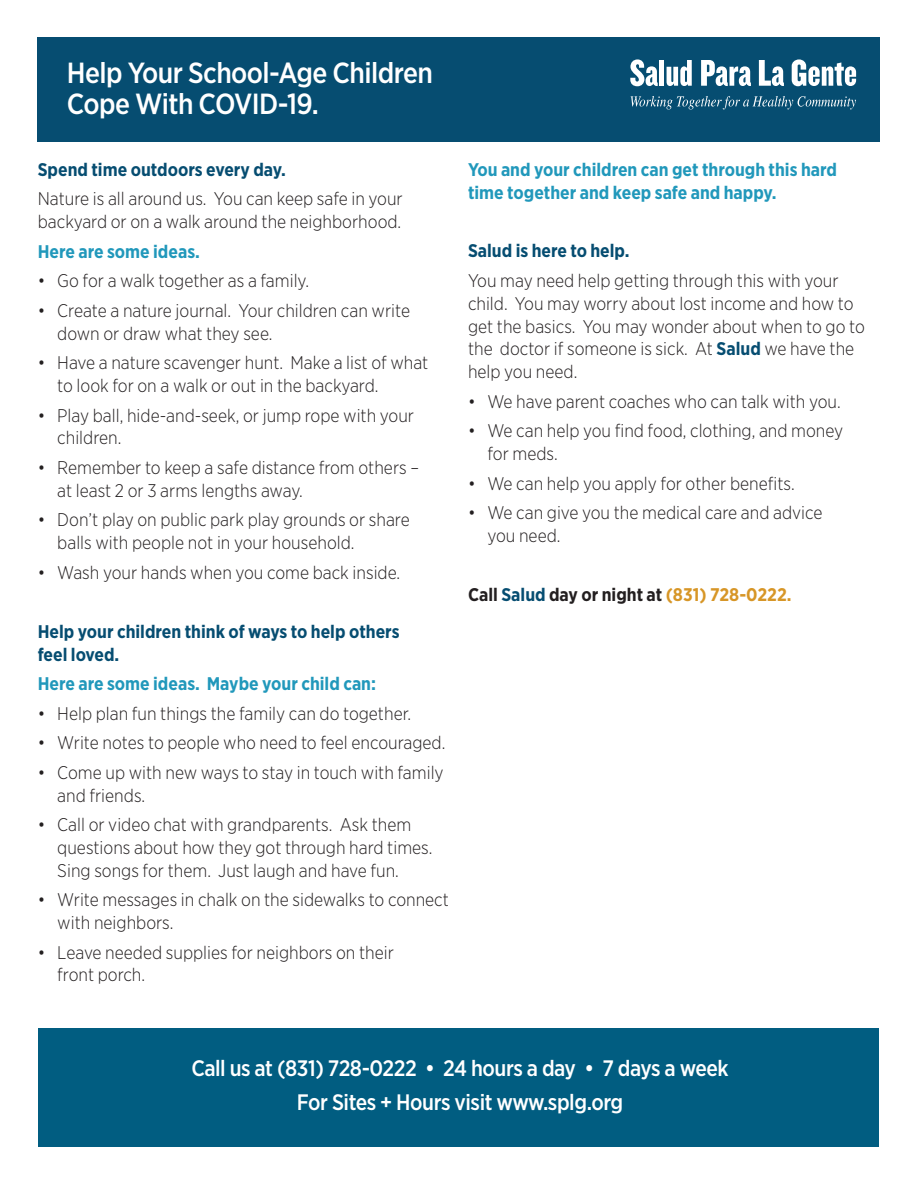
<style>
.page{position:relative;width:918px;height:1188px;background:#fff}
.page>*{position:absolute;margin:0;border:0;box-sizing:border-box;transform-origin:0 0}
.t1{font:500 29.1px/31.7px "Gotham Narrow";letter-spacing:-.02em;color:#fff}
.t2{font:500 22.35px "Gotham Narrow";letter-spacing:-.02em;color:#fff}
.t3{font:300 18.3px/22.8px "Gotham Narrow";color:#231f20}
.t4{font:700 18.3px/22.8px "Gotham Narrow";color:#2198bb}
.t5{font:700 18.3px/22.8px "Gotham Narrow";color:#064d71}
.t6{font:700 18.3px "Gotham Narrow";color:#231f20}
.s1{font-weight:700;color:#064d71}
.s2{color:#064d71}
.s3{color:#d79627}
</style>
<div class="page">
<div style="left:38px;top:38px;width:842px;height:104px;background:#064d71"></div>
<svg style="left:630px;top:59px;width:28px;height:27px"></svg>
<div style="left:659px;top:60px;width:5px;height:26px;background:#fff"></div>
<svg style="left:667px;top:60px;width:25px;height:26px"></svg>
<svg style="left:701px;top:60px;width:50px;height:26px"></svg>
<svg style="left:759px;top:60px;width:25px;height:26px"></svg>
<svg style="left:792px;top:59px;width:64px;height:27px"></svg>
<svg style="left:630px;top:96px;width:226px;height:14px"></svg>
<div style="left:38px;top:1028px;width:841px;height:119px;background:#015d81"></div>
<p class="t1" style="left:67px;top:56px;width:367px">Help Your School-Age Children<br>Cope With COVID-19.</p>
<p class="t5" style="left:38px;top:158px;width:250px">Spend time outdoors every day.</p>
<p class="t3" style="left:38px;top:187px;width:366px">Nature is all around us. You can keep safe in your backyard or on a walk around the neighborhood.</p>
<p class="t4" style="left:38px;top:240px;width:164px">Here are some ideas.</p>
<p class="t3" style="left:38px;top:269px;width:273px">• Go for a walk together as a family.</p>
<p class="t3" style="left:57px;top:299px;width:354px;text-indent:-20px">• Create a nature journal. Your children can write down or draw what they see.</p>
<p class="t3" style="left:57px;top:351px;width:373px;text-indent:-20px">• Have a nature scavenger hunt. Make a list of what to look for on a walk or out in the backyard.</p>
<p class="t3" style="left:57px;top:403px;width:358px;text-indent:-20px">• Play ball, hide-and-seek, or jump rope with your children.</p>
<p class="t3" style="left:57px;top:456px;width:363px;text-indent:-20px">• Remember to keep a safe distance from others – at least 2 or 3 arms lengths away.</p>
<p class="t3" style="left:57px;top:508px;width:354px;text-indent:-20px">• Don’t play on public park play grounds or share balls with people not in your household.</p>
<p class="t3" style="left:38px;top:560px;width:364px">• Wash your hands when you come back inside.</p>
<p class="t5" style="left:38px;top:620px;width:363px">Help your children think of ways to help others feel loved.</p>
<p class="t4" style="left:38px;top:672px;width:340px">Here are some ideas. Maybe your child can:</p>
<p class="t3" style="left:38px;top:701px;width:375px">• Help plan fun things the family can do together.</p>
<p class="t3" style="left:38px;top:731px;width:409px">• Write notes to people who need to feel encouraged.</p>
<p class="t3" style="left:57px;top:761px;width:388px;text-indent:-20px">• Come up with new ways to stay in touch with family and friends.</p>
<p class="t3" style="left:57px;top:813px;width:377px;text-indent:-20px">• Call or video chat with grandparents. Ask them questions about how they got through hard times.<br>Sing songs for them. Just laugh and have fun.</p>
<p class="t3" style="left:57px;top:888px;width:393px;text-indent:-20px">• Write messages in chalk on the sidewalks to connect with neighbors.</p>
<p class="t3" style="left:57px;top:940px;width:338px;text-indent:-20px">• Leave needed supplies for neighbors on their front porch.</p>
<p class="t4" style="left:468px;top:158px;width:371px">You and your children can get through this hard time together and keep safe and happy.</p>
<p class="t5" style="left:468px;top:239px;width:163px">Salud is here to help.</p>
<p class="t3" style="left:468px;top:269px;width:398px">You may need help getting through this with your child. You may worry about lost income and how to get the basics. You may wonder about when to go to the doctor if someone is sick. At <span class="s1">Salud</span> we have the help you need.</p>
<p class="t3" style="left:468px;top:389px;width:374px">• We have parent coaches who can talk with you.</p>
<p class="t3" style="left:488px;top:419px;width:357px;text-indent:-20px">• We can help you find food, clothing, and money for meds.</p>
<p class="t3" style="left:468px;top:471px;width:328px">• We can help you apply for other benefits.</p>
<p class="t3" style="left:488px;top:501px;width:337px;text-indent:-20px">• We can give you the medical care and advice you need.</p>
<p class="t6" style="left:468px;top:583px;width:325px">Call <span class="s2">Salud</span> day or night at <span class="s3">(831) 728-0222.</span></p>
<p class="t2" style="left:191px;top:1054px;width:539px">Call us at (831) 728-0222 • 24 hours a day • 7 days a week</p>
<p class="t2" style="left:297px;top:1088px;width:328px">For Sites + Hours visit www.splg.org</p>
</div>
